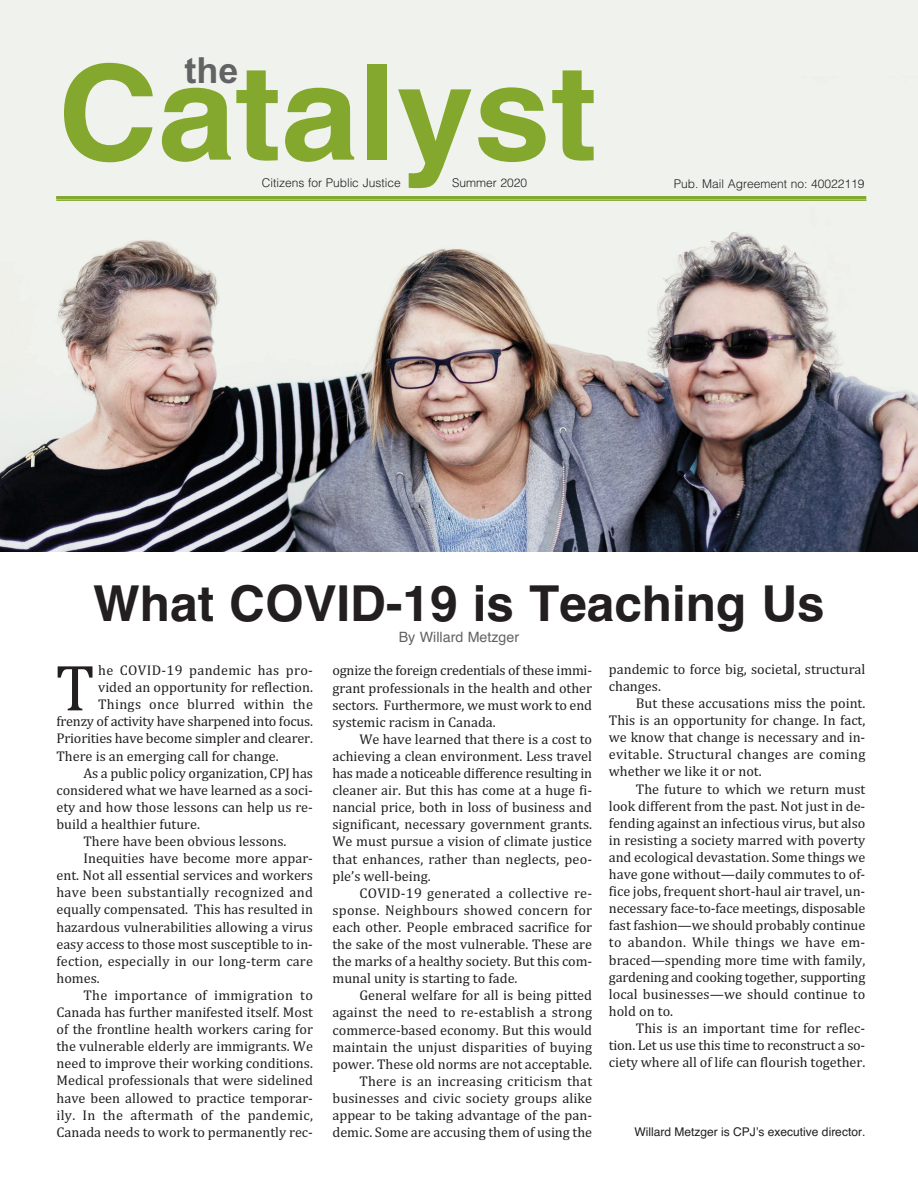
<style>
.page{position:relative;width:918px;height:1188px;background:#fff}
.page>*{position:absolute;margin:0;border:0;box-sizing:border-box;transform-origin:0 0}
.t1{font:700 132px "Helvetica";color:#83a82d;scale:1.05 1}
.t2{font:66px "Cambria";color:#231f20}
.t3{font:700 49.5px "Helvetica";color:#231f20}
.t4{font:700 36px "Arial";color:#636366}
.t5{font:14.25px/17.1px "Cambria";color:#231f20;text-align:justify}
.t6{font:14.25px "Cambria";letter-spacing:.02em;color:#231f20}
.t7{font:14.25px "Helvetica";color:#636366}
.t8{font:300 12px "Helvetica";color:#231f20}
.t9{font:12px "Helvetica";color:#231f20}
</style>
<div class="page">
<img style="left:0;top:0;width:918px;height:552px">
<hr style="left:56px;top:196px;width:810px;height:3px;background:#83a82d">
<hr style="left:56px;top:199px;width:810px;height:2px;background:#83a82d">
<h3 class="t4" style="left:184px;top:49px;width:55px">the</h3>
<h1 class="t1" style="left:58px;top:37px;width:515px">Catalyst</h1>
<p class="t8" style="left:262px;top:172px;width:141px">Citizens for Public Justice</p>
<p class="t8" style="left:452px;top:173px;width:77px">Summer 2020</p>
<p class="t8" style="left:674px;top:173px;width:192px">Pub. Mail Agreement no: 40022119</p>
<h3 class="t3" style="left:93px;top:575px;width:733px">What COVID-19 is Teaching Us</h3>
<p class="t7" style="left:399px;top:629px;width:122px">By Willard Metzger</p>
<p class="t6" style="left:98px;top:662px;width:216px">he COVID-19 pandemic has pro-</p>
<p class="t5" style="left:98px;top:679px;width:216px">vided an opportunity for reflection.</p>
<p class="t6" style="left:98px;top:696px;width:216px">Things once blurred within the</p>
<p class="t5" style="left:56px;top:713px;width:258px">frenzy of activity have sharpened into focus.</p>
<p class="t5" style="left:56px;top:730px;width:258px">Priorities have become simpler and clearer.</p>
<p class="t5" style="left:56px;top:747px;width:224px">There is an emerging call for change.</p>
<p class="t5" style="left:83px;top:764px;width:231px">As a public policy organization, CPJ has</p>
<p class="t5" style="left:56px;top:781px;width:258px">considered what we have learned as a soci-</p>
<p class="t5" style="left:56px;top:798px;width:258px">ety and how those lessons can help us re-</p>
<p class="t5" style="left:56px;top:816px;width:145px">build a healthier future.</p>
<p class="t5" style="left:83px;top:833px;width:204px">There have been obvious lessons.</p>
<p class="t5" style="left:83px;top:850px;width:231px">Inequities have become more appar-</p>
<p class="t5" style="left:56px;top:867px;width:258px">ent. Not all essential services and workers</p>
<p class="t6" style="left:56px;top:884px;width:258px">have been substantially recognized and</p>
<p class="t5" style="left:56px;top:901px;width:258px">equally compensated. This has resulted in</p>
<p class="t5" style="left:56px;top:918px;width:258px">hazardous vulnerabilities allowing a virus</p>
<p class="t5" style="left:56px;top:935px;width:258px">easy access to those most susceptible to in-</p>
<p class="t5" style="left:56px;top:952px;width:258px">fection, especially in our long-term care</p>
<p class="t5" style="left:56px;top:969px;width:45px">homes.</p>
<p class="t6" style="left:83px;top:987px;width:231px">The importance of immigration to</p>
<p class="t5" style="left:56px;top:1004px;width:258px">Canada has further manifested itself. Most</p>
<p class="t5" style="left:56px;top:1021px;width:258px">of the frontline health workers caring for</p>
<p class="t5" style="left:56px;top:1038px;width:258px">the vulnerable elderly are immigrants. We</p>
<p class="t5" style="left:56px;top:1055px;width:258px">need to improve their working conditions.</p>
<p class="t5" style="left:56px;top:1072px;width:258px">Medical professionals that were sidelined</p>
<p class="t5" style="left:56px;top:1089px;width:258px">have been allowed to practice temporar-</p>
<p class="t6" style="left:56px;top:1106px;width:258px">ily. In the aftermath of the pandemic,</p>
<p class="t5" style="left:56px;top:1123px;width:258px">Canada needs to work to permanently rec-</p>
<h2 class="t2" style="left:56px;top:649px;width:41px">T</h2>
<p class="t5" style="left:332px;top:662px;width:261px">ognize the foreign credentials of these immi&shy;grant professionals in the health and other sectors. Furthermore, we must work to end systemic racism in Canada.</p>
<p class="t5" style="left:332px;top:730px;width:261px;text-indent:27px">We have learned that there is a cost to achieving a clean environment. Less travel has made a noticeable difference resulting in cleaner air. But this has come at a huge fi&shy;nancial price, both in loss of business and significant, necessary government grants.<br>We must pursue a vision of climate justice that enhances, rather than neglects, peo&shy;ple’s well-being.</p>
<p class="t5" style="left:332px;top:884px;width:261px;text-indent:27px">COVID-19 generated a collective re&shy;sponse. Neighbours showed concern for each other. People embraced sacrifice for the sake of the most vulnerable. These are the marks of a healthy society. But this com&shy;munal unity is starting to fade.</p>
<p class="t5" style="left:332px;top:987px;width:261px;text-align:right">General welfare for all is being pitted against the need to re-establish a strong commerce-based economy. But this would maintain the unjust disparities of buying power. These old norms are not acceptable.<br>There is an increasing criticism that businesses and civic society groups alike appear to be taking advantage of the pan&shy;demic. Some are accusing them of using the</p>
<p class="t5" style="left:609px;top:660px;width:258px">pandemic to force big, societal, structural changes.</p>
<p class="t5" style="left:609px;top:695px;width:258px;text-indent:27px">But these accusations miss the point.<br>This is an opportunity for change. In fact, we know that change is necessary and in&shy;evitable. Structural changes are coming whether we like it or not.</p>
<p class="t5" style="left:609px;top:780px;width:258px;text-indent:27px">The future to which we return must look different from the past. Not just in de&shy;fending against an infectious virus, but also in resisting a society marred with poverty and ecological devastation. Some things we have gone without—daily commutes to of&shy;fice jobs, frequent short-haul air travel, un&shy;necessary face-to-face meetings, disposable fast fashion—we should probably continue to abandon. While things we have em&shy;braced—spending more time with family, gardening and cooking together, supporting local businesses—we should continue to hold on to.</p>
<p class="t5" style="left:609px;top:1019px;width:258px;text-indent:27px">This is an important time for reflec&shy;tion. Let us use this time to reconstruct a so&shy;ciety where all of life can flourish together.</p>
<p class="t9" style="left:635px;top:1125px;width:232px">Willard Metzger is CPJ’s executive director.</p>
</div>
